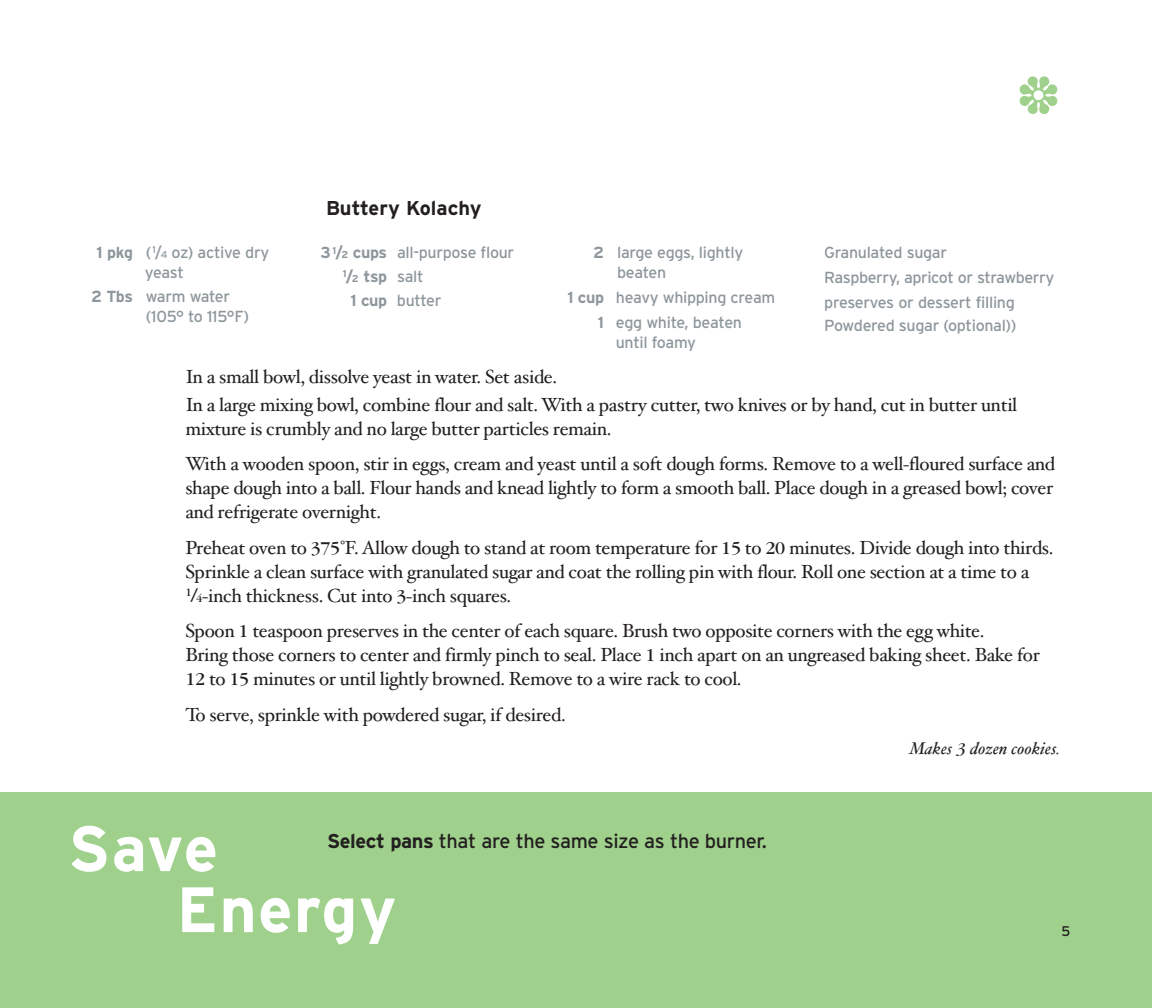
<style>
.page{position:relative;width:1152px;height:1008px;background:#fff}
.page>*{position:absolute;margin:0;border:0;box-sizing:border-box;transform-origin:0 0}
.t1{font:700 64px/61px "Interstate";letter-spacing:.02em;color:#fff}
.t2{font:20px "Interstate";letter-spacing:-.02em;color:#231f1f}
.t3{font:700 20px "Interstate";color:#231f1f}
.t4{font:19px/24px "Hoefler Text";letter-spacing:-.02em;color:#231f1f}
.t5{font:italic 17px "Hoefler Text";letter-spacing:.01em;color:#231f1f}
.t6{font:16px/24.4px "Interstate";letter-spacing:-.02em;color:#8e979c}
.t7{font:700 16px "Interstate";color:#8e979c}
.t8{font:14px "Interstate";color:#231f1f}
.s1{font-weight:700}
.s2{font-size:10px}
.s3{font-weight:700;font-size:10px}
.s4{font-weight:400}
.s5{font-family:"Garamond"}
.s6{font-family:"Garamond";font-size:12px}
</style>
<div class="page">
<div style="left:0;top:792px;width:1152px;height:216px;background:#9fd18d"></div>
<svg style="left:1019px;top:76px;width:39px;height:38px"></svg>
<p class="t3" style="left:326px;top:201px;width:157px">Buttery Kolachy</p>
<p class="t6" style="left:145px;top:244px;width:126px;line-height:20px;text-indent:-48px"><span class="s1">1 pkg</span> (<sup>1</sup>/<span class="s2">4</span> oz) active dry yeast</p>
<p class="t6" style="left:146px;top:288px;width:105px;line-height:20px;text-indent:-55px"><span class="s1">2 Tbs</span> warm water (105° to 115°F)</p>
<p class="t6" style="left:320px;top:242px;width:195px"><span class="s1">3</span> <sup>1</sup><span class="s1">/</span><span class="s3">2</span> <span class="s1">cups</span> all-purpose flour</p>
<p class="t7" style="left:343px;top:270px;width:82px"><sup>1</sup>/<span class="s2">2</span> tsp <span class="s4">salt</span></p>
<p class="t6" style="left:350px;top:289px;width:93px"><span class="s1">1 cup</span> butter</p>
<p class="t6" style="left:617px;top:244px;width:128px;line-height:20.4px;text-indent:-24px"><span class="s1">2</span> large eggs, lightly beaten</p>
<p class="t6" style="left:567px;top:287px;width:209px;text-align:center"><span class="s1">1 cup</span> heavy whipping cream<br><span class="s1">1</span> egg white, beaten</p>
<p class="t6" style="left:616px;top:332px;width:82px">until foamy</p>
<p class="t4" style="left:185px;top:364px;width:833px;line-height:28.4px">In a small bowl, dissolve yeast in water. Set aside.<br>In a large mixing bowl, combine flour and salt. With a pastry cutter, two knives or by hand, cut in butter until</p>
<p class="t4" style="left:185px;top:413px;width:871px;line-height:35.6px">mixture is crumbly and no large butter particles remain.<br>With a wooden spoon, stir in eggs, cream and yeast until a soft dough forms. Remove to a well-floured surface and</p>
<p class="t4" style="left:185px;top:478px;width:869px">shape dough into a ball. Flour hands and knead lightly to form a smooth ball. Place dough in a greased bowl; cover and refrigerate overnight.</p>
<p class="t4" style="left:185px;top:538px;width:870px">Preheat oven to <span class="s5">375</span>°F. Allow dough to stand at room temperature for <span class="s5">15</span> to <span class="s5">20</span> minutes. Divide dough into thirds.<br>Sprinkle a clean surface with granulated sugar and coat the rolling pin with flour. Roll one section at a time to a<br><sup>1</sup><span class="s5">/</span><span class="s6">4</span>-inch thickness. Cut into <span class="s5">3</span>-inch squares.</p>
<p class="t4" style="left:185px;top:621px;width:856px">Spoon <span class="s5">1</span> teaspoon preserves in the center of each square. Brush two opposite corners with the egg white.<br>Bring those corners to center and firmly pinch to seal. Place <span class="s5">1</span> inch apart on an ungreased baking sheet. Bake for<br><span class="s5">12</span> to <span class="s5">15</span> minutes or until lightly browned. Remove to a wire rack to cool.</p>
<p class="t4" style="left:185px;top:705px;width:382px">To serve, sprinkle with powdered sugar, if desired.</p>
<p class="t5" style="left:909px;top:742px;width:152px">Makes <span class="s5">3</span> dozen cookies.</p>
<p class="t6" style="left:824px;top:242px;width:232px">Granulated sugar<br>Raspberry, apricot or strawberry preserves or dessert filling<br>Powdered sugar (optional))</p>
<h1 class="t1" style="left:176px;top:823px;width:222px;text-indent:-109px">Save<br>Energy</h1>
<p class="t2" style="left:327px;top:834px;width:441px"><span class="s1">Select pans</span> that are the same size as the burner.</p>
<p class="t8" style="left:1062px;top:926px;width:10px">5</p>
</div>
